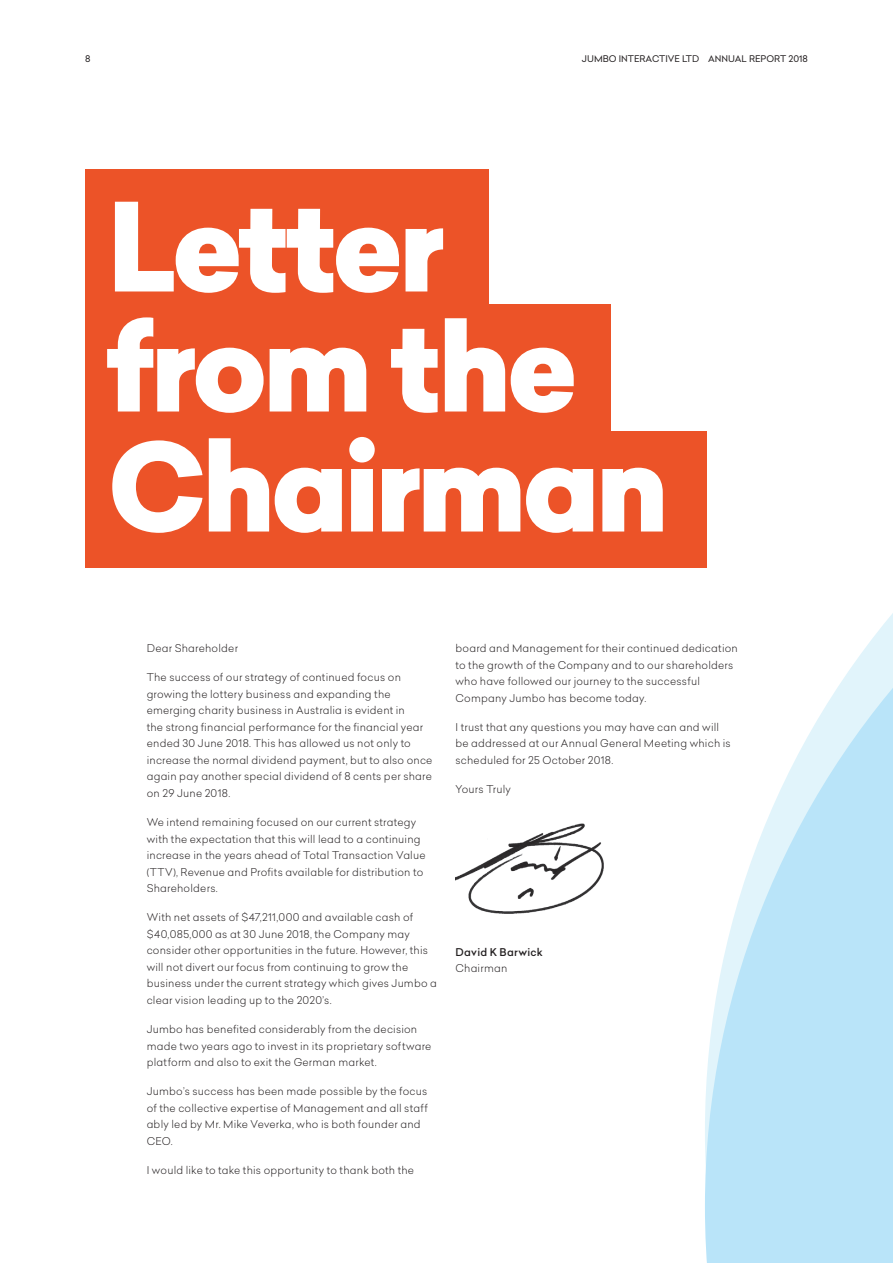
<style>
.page{position:relative;width:893px;height:1263px;background:#fff}
.page>*{position:absolute;margin:0;border:0;box-sizing:border-box;transform-origin:0 0}
.t1{font:900 120px/120px "Celias";letter-spacing:-.05em;color:#fff}
.Body{font:300 10.5px/16.5px "Celias";letter-spacing:.02em;color:#231f20}
.Body-2{font:500 10.5px/16.5px "Celias";letter-spacing:.025em;color:#231f20}
.t2{font:9px "Celias";color:#231f20}
.s1{font-weight:300}
</style>
<div class="page">
<div style="left:85px;top:169px;width:404px;height:167px;background:#ec5328"></div>
<div style="left:85px;top:304px;width:526px;height:136px;background:#ec5328"></div>
<div style="left:85px;top:432px;width:622px;height:136px;background:#ec5328"></div>
<svg style="left:705px;top:431px;width:188px;height:832px"></svg>
<img style="left:455px;top:823px;width:149px;height:91px">
<p class="t2" style="left:85px;top:52px;width:7px">8</p>
<p class="t2" style="left:582px;top:52px;width:228px">JUMBO INTERACTIVE LTD ANNUAL REPORT 2018</p>
<p class="t1" style="left:107px;top:191px;width:564px">Letter from the<br>Chairman</p>
<p class="Body" style="left:147px;top:640px;width:93px">Dear Shareholder</p>
<p class="Body" style="left:147px;top:669px;width:287px">The success of our strategy of continued focus on growing the lottery business and expanding the emerging charity business in Australia is evident in<br>the strong financial performance for the financial year ended 30 June 2018. This has allowed us not only to increase the normal dividend payment, but to also once again pay another special dividend of 8 cents per share on 29 June 2018.</p>
<p class="Body" style="left:147px;top:814px;width:280px">We intend remaining focused on our current strategy with the expectation that this will lead to a continuing increase in the years ahead of Total Transaction Value (TTV), Revenue and Profits available for distribution to Shareholders.</p>
<p class="Body" style="left:147px;top:909px;width:292px">With net assets of $47,211,000 and available cash of $40,085,000 as at 30 June 2018, the Company may consider other opportunities in the future. However, this will not divert our focus from continuing to grow the business under the current strategy which gives Jumbo a clear vision leading up to the 2020’s.</p>
<p class="Body" style="left:147px;top:1021px;width:286px">Jumbo has benefited considerably from the decision made two years ago to invest in its proprietary software platform and also to exit the German market.</p>
<p class="Body" style="left:147px;top:1083px;width:283px">Jumbo’s success has been made possible by the focus of the collective expertise of Management and all staff ably led by Mr. Mike Veverka, who is both founder and CEO.</p>
<p class="Body" style="left:147px;top:1162px;width:269px">I would like to take this opportunity to thank both the</p>
<p class="Body" style="left:455px;top:640px;width:284px">board and Management for their continued dedication to the growth of the Company and to our shareholders who have followed our journey to the successful Company Jumbo has become today.</p>
<p class="Body" style="left:455px;top:718px;width:277px">I trust that any questions you may have can and will be addressed at our Annual General Meeting which is scheduled for 25 October 2018.</p>
<p class="Body" style="left:455px;top:781px;width:57px">Yours Truly</p>
<p class="Body-2" style="left:455px;top:944px;width:89px">David K Barwick<br><span class="s1">Chairman</span></p>
</div>
